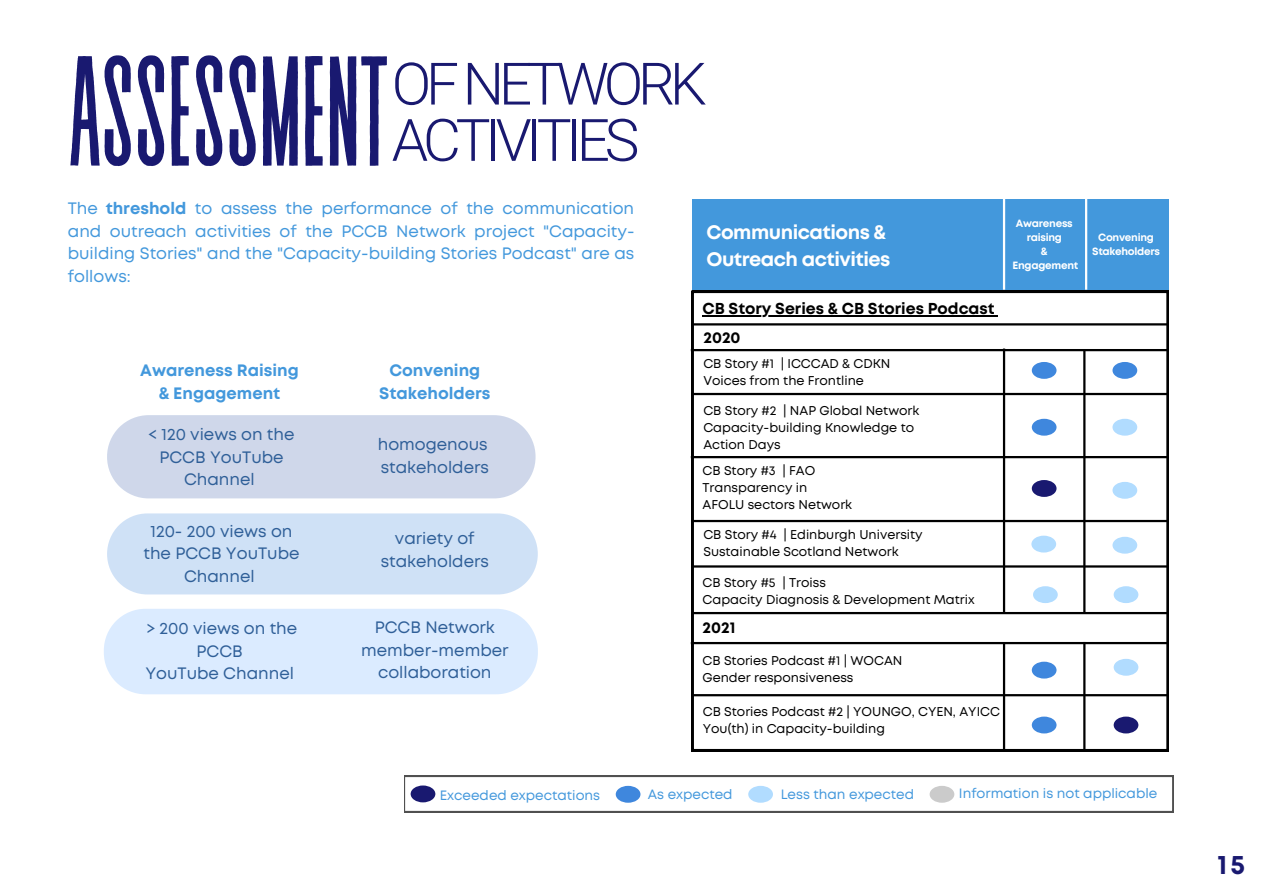
<style>
.page{position:relative;width:1263px;height:894px;background:#fff}
.page>*{position:absolute;margin:0;border:0;box-sizing:border-box;transform-origin:0 0}
.t1{font:156px "Revive 80 Tall";letter-spacing:-.025em;color:#191970}
.t2{font:300 58.5px/56.2px "Roboto";letter-spacing:-.09em;color:#191970}
.t3{font:700 27px "Mont";color:#191970}
.t4{font:700 19.5px/27px "Mont";letter-spacing:-.025em;color:#fff}
.t5{font:16.5px/22.5px "Mont";color:#2f5f98;text-align:center}
.t6{font:16.5px/22.5px "Mont";color:#4398dc;text-align:justify}
.t7{font:700 16.5px/22.5px "Mont";color:#4398dc;text-align:center}
.t8{font:700 15.75px "Mont";color:#000}
.t9{font:13.5px "Mont";color:#4398dc}
.t10{font:12.75px/17px "Mont";color:#000}
.t11{font:700 10.5px/14px "Mont";letter-spacing:-.025em;color:#fff;text-align:center}
.s1{font-weight:700}
</style>
<div class="page">
<div style="left:692px;top:199px;width:476px;height:92px;background:#4398dc"></div>
<svg style="left:692px;top:291px;width:476px;height:460px"></svg>
<hr style="left:1003px;top:348px;width:2px;height:263px;background:#000">
<hr style="left:692px;top:323px;width:477px;height:2px;background:#000">
<hr style="left:702px;top:315px;width:293px;height:1px;background:#000">
<hr style="left:1083px;top:350px;width:2px;height:262px;background:#000">
<hr style="left:691px;top:349px;width:478px;height:2px;background:#000">
<hr style="left:692px;top:393px;width:477px;height:2px;background:#000">
<hr style="left:691px;top:456px;width:478px;height:2px;background:#000">
<hr style="left:692px;top:519px;width:477px;height:3px;background:#000">
<hr style="left:691px;top:641px;width:478px;height:3px;background:#000">
<hr style="left:692px;top:565px;width:477px;height:2px;background:#000">
<hr style="left:692px;top:611px;width:477px;height:3px;background:#000">
<hr style="left:1003px;top:192px;width:2px;height:97px;background:#fff">
<hr style="left:1085px;top:192px;width:2px;height:97px;background:#fff">
<hr style="left:693px;top:694px;width:476px;height:2px;background:#000">
<hr style="left:1003px;top:643px;width:2px;height:108px;background:#000">
<hr style="left:1083px;top:641px;width:2px;height:110px;background:#000">
<div style="left:107px;top:415px;width:429px;height:83px;background:#cfd7ea"></div>
<div style="left:107px;top:513px;width:431px;height:81px;background:#cfe1f6"></div>
<div style="left:104px;top:609px;width:434px;height:85px;background:#dbebff"></div>
<svg style="left:404px;top:775px;width:769px;height:36px"></svg>
<div style="left:411px;top:785px;width:24px;height:17px;background:#191970;border-radius:50%"></div>
<div style="left:616px;top:785px;width:24px;height:17px;background:#3f87dd;border-radius:50%"></div>
<div style="left:748px;top:785px;width:25px;height:17px;background:#b1dcff;border-radius:50%"></div>
<div style="left:930px;top:785px;width:24px;height:17px;background:#cbcbcb;border-radius:50%"></div>
<div style="left:1032px;top:418px;width:24px;height:17px;background:#3f87dd;border-radius:50%"></div>
<div style="left:1112px;top:362px;width:25px;height:17px;background:#3f87dd;border-radius:50%"></div>
<div style="left:1032px;top:362px;width:24px;height:17px;background:#3f87dd;border-radius:50%"></div>
<div style="left:1032px;top:716px;width:24px;height:17px;background:#3f87dd;border-radius:50%"></div>
<div style="left:1032px;top:661px;width:24px;height:17px;background:#3f87dd;border-radius:50%"></div>
<div style="left:1032px;top:480px;width:24px;height:17px;background:#191970;border-radius:50%"></div>
<div style="left:1031px;top:535px;width:25px;height:17px;background:#b1dcff;border-radius:50%"></div>
<div style="left:1112px;top:536px;width:25px;height:17px;background:#b1dcff;border-radius:50%"></div>
<div style="left:1112px;top:481px;width:25px;height:17px;background:#b1dcff;border-radius:50%"></div>
<div style="left:1112px;top:418px;width:25px;height:17px;background:#b1dcff;border-radius:50%"></div>
<div style="left:1033px;top:586px;width:25px;height:17px;background:#b1dcff;border-radius:50%"></div>
<div style="left:1114px;top:586px;width:24px;height:17px;background:#b1dcff;border-radius:50%"></div>
<div style="left:1114px;top:658px;width:24px;height:17px;background:#b1dcff;border-radius:50%"></div>
<div style="left:1114px;top:716px;width:24px;height:17px;background:#191970;border-radius:50%"></div>
<h1 class="t1" style="left:67px;top:31px;width:324px">ASSESSMENT</h1>
<h2 class="t2" style="left:392px;top:56px;width:317px">OFNETWORK<br>ACTIVITIES</h2>
<p class="t6" style="left:68px;top:198px;width:568px">The <span class="s1">threshold</span> to assess the performance of the communication and outreach activities of the PCCB Network project "Capacity&shy;building Stories" and the "Capacity-building Stories Podcast" are as follows:</p>
<p class="t11" style="left:1012px;top:217px;width:67px">Awareness raising<br>&amp;<br>Engagement</p>
<h3 class="t4" style="left:706px;top:220px;width:185px">Communications &amp;<br>Outreach activities</h3>
<p class="t11" style="left:1092px;top:231px;width:69px">Convening<br>Stakeholders</p>
<p class="t8" style="left:702px;top:303px;width:294px">CB Story Series &amp; CB Stories Podcast</p>
<p class="t7" style="left:140px;top:360px;width:160px">Awareness Raising &amp; Engagement</p>
<p class="t7" style="left:379px;top:360px;width:113px">Convening<br>Stakeholders</p>
<p class="t5" style="left:149px;top:424px;width:147px">&lt; 120 views on the<br>PCCB YouTube<br>Channel</p>
<p class="t5" style="left:144px;top:520px;width:157px">120- 200 views on the PCCB YouTube<br>Channel</p>
<p class="t5" style="left:378px;top:434px;width:113px;text-align:left">homogenous stakeholders</p>
<p class="t5" style="left:381px;top:528px;width:110px">variety of stakeholders</p>
<p class="t5" style="left:145px;top:618px;width:153px">&gt; 200 views on the<br>PCCB<br>YouTube Channel</p>
<p class="t5" style="left:361px;top:617px;width:149px">PCCB Network member-member collaboration</p>
<p class="t8" style="left:703px;top:332px;width:39px">2020</p>
<p class="t10" style="left:703px;top:356px;width:189px">CB Story #1 | ICCCAD &amp; CDKN<br>Voices from the Frontline</p>
<p class="t10" style="left:703px;top:402px;width:218px">CB Story #2 | NAP Global Network<br>Capacity-building Knowledge to<br>Action Days</p>
<p class="t10" style="left:702px;top:463px;width:151px">CB Story #3 | FAO<br>Transparency in<br>AFOLU sectors Network</p>
<p class="t10" style="left:703px;top:526px;width:221px">CB Story #4 | Edinburgh University<br>Sustainable Scotland Network</p>
<p class="t10" style="left:702px;top:575px;width:274px">CB Story #5 | Troiss<br>Capacity Diagnosis &amp; Development Matrix</p>
<p class="t8" style="left:702px;top:621px;width:34px">2021</p>
<p class="t10" style="left:702px;top:652px;width:201px">CB Stories Podcast #1 | WOCAN<br>Gender responsiveness</p>
<p class="t10" style="left:703px;top:703px;width:299px">CB Stories Podcast #2 | YOUNGO, CYEN, AYICC<br>You(th) in Capacity-building</p>
<p class="t9" style="left:440px;top:789px;width:162px">Exceeded expectations</p>
<p class="t9" style="left:648px;top:788px;width:86px">As expected</p>
<p class="t9" style="left:781px;top:788px;width:135px">Less than expected</p>
<p class="t9" style="left:959px;top:788px;width:200px">Information is not applicable</p>
<h3 class="t3" style="left:1217px;top:854px;width:29px">15</h3>
</div>
